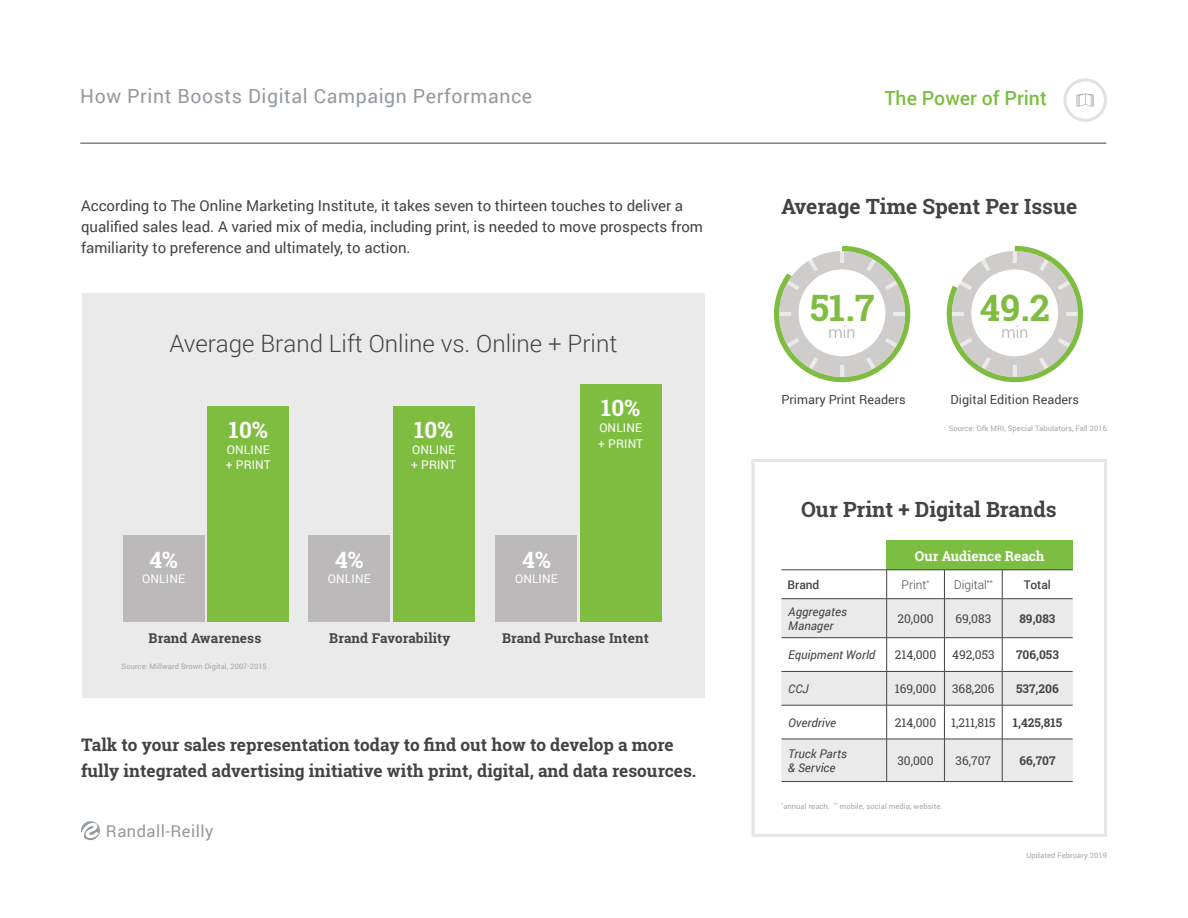
<style>
.page{position:relative;width:1188px;height:918px;background:#fff}
.page>*{position:absolute;margin:0;border:0;box-sizing:border-box;transform-origin:0 0}
.t1{font:700 36.45px "Roboto Slab";color:#7fbd41}
.t2{font:300 24px "Roboto";color:#434343}
.Body_Copy{font:700 22.5px "Roboto Slab";color:#fff}
.t3{font:700 21px "Roboto Slab";color:#434343}
.Callout_2{font:19.5px "Roboto";letter-spacing:.03em;color:#93999e}
.t4{font:500 19.5px "Roboto";color:#7cbe42}
.t5{font:700 17.25px/25.3px "Roboto Slab";color:#434343}
.t6{font:16.5px "Roboto";letter-spacing:.03em;color:#93999e}
.t7{font:300 16.2px "Roboto";color:#a8a6a5}
.t8{font:15px/21px "Roboto";color:#434343}
.Callout_1{font:700 13.5px "Roboto Slab";letter-spacing:.01em;color:#434545}
.t9{font:700 13.5px "Roboto Slab";color:#fff}
.t10{font:12.6px "Roboto";color:#434545}
.t11{font:12px "Roboto Slab";color:#444}
.t12{font:italic 12px/14.4px "Roboto";color:#444}
.Body_Copy-2{font:12px "Roboto";letter-spacing:.01em;color:#fff}
.t13{font:700 12px "Roboto Slab";color:#444}
.t14{font:300 12px "Roboto";color:#444}
.t15{font:500 12px "Roboto";color:#444}
.Body_Copy-3{font:7.5px "Roboto";letter-spacing:.01em;color:#a8a6a5}
</style>
<div class="page">
<div style="left:752px;top:459px;width:355px;height:378px;border:3px solid #e4e5e6"></div>
<div style="left:83px;top:293px;width:622px;height:405px;background:#eaeaea"></div>
<hr style="left:80px;top:143px;width:1026px;height:1px;background:#434343">
<div style="left:1064px;top:78px;width:43px;height:44px;border:3px solid #e1e1e0;border-radius:50%"></div>
<div style="left:207px;top:406px;width:82px;height:216px;background:#7fbd41"></div>
<div style="left:393px;top:406px;width:81px;height:216px;background:#7fbd41"></div>
<div style="left:580px;top:384px;width:81px;height:238px;background:#7fbd41"></div>
<div style="left:123px;top:536px;width:81px;height:86px;background:#bbb9b9"></div>
<div style="left:309px;top:536px;width:81px;height:86px;background:#bbb9b9"></div>
<div style="left:496px;top:536px;width:81px;height:86px;background:#bbb9b9"></div>
<svg style="left:1076px;top:93px;width:18px;height:14px"></svg>
<svg style="left:774px;top:246px;width:136px;height:136px"></svg>
<div style="left:799px;top:269px;width:86px;height:87px;background:#fff;border-radius:50%"></div>
<svg style="left:947px;top:246px;width:136px;height:136px"></svg>
<div style="left:971px;top:269px;width:87px;height:87px;background:#fff;border-radius:50%"></div>
<div style="left:887px;top:541px;width:186px;height:29px;background:#7cbe42"></div>
<svg style="left:782px;top:599px;width:291px;height:182px;fill:#eaeaea"></svg>
<hr style="left:782px;top:570px;width:105px;height:1px;background:#444">
<hr style="left:887px;top:570px;width:57px;height:1px;background:#444">
<svg style="left:886px;top:570px;width:1px;height:28px"></svg>
<hr style="left:944px;top:570px;width:58px;height:1px;background:#444">
<svg style="left:944px;top:571px;width:1px;height:27px"></svg>
<hr style="left:1002px;top:570px;width:71px;height:1px;background:#444">
<svg style="left:1002px;top:570px;width:1px;height:28px"></svg>
<hr style="left:782px;top:598px;width:105px;height:1px;background:#444">
<hr style="left:887px;top:598px;width:57px;height:1px;background:#444">
<hr style="left:886px;top:599px;width:1px;height:38px;background:#444">
<hr style="left:944px;top:598px;width:58px;height:1px;background:#444">
<hr style="left:944px;top:599px;width:1px;height:38px;background:#444">
<hr style="left:1002px;top:598px;width:71px;height:1px;background:#444">
<hr style="left:1002px;top:599px;width:1px;height:38px;background:#444">
<hr style="left:886px;top:672px;width:1px;height:33px;background:#444">
<hr style="left:944px;top:672px;width:1px;height:33px;background:#444">
<hr style="left:1002px;top:672px;width:1px;height:33px;background:#444">
<hr style="left:782px;top:705px;width:105px;height:1px;background:#444">
<hr style="left:887px;top:705px;width:57px;height:1px;background:#444">
<hr style="left:886px;top:705px;width:1px;height:34px;background:#444">
<hr style="left:944px;top:705px;width:58px;height:1px;background:#444">
<hr style="left:944px;top:705px;width:1px;height:34px;background:#444">
<hr style="left:1002px;top:705px;width:71px;height:1px;background:#444">
<hr style="left:1002px;top:705px;width:1px;height:34px;background:#444">
<hr style="left:782px;top:637px;width:105px;height:1px;background:#444">
<hr style="left:887px;top:637px;width:57px;height:1px;background:#444">
<hr style="left:944px;top:637px;width:58px;height:1px;background:#444">
<hr style="left:886px;top:638px;width:1px;height:33px;background:#444">
<hr style="left:944px;top:638px;width:1px;height:33px;background:#444">
<hr style="left:782px;top:671px;width:105px;height:1px;background:#444">
<hr style="left:887px;top:671px;width:57px;height:1px;background:#444">
<hr style="left:944px;top:671px;width:58px;height:1px;background:#444">
<hr style="left:782px;top:739px;width:105px;height:1px;background:#444">
<hr style="left:887px;top:739px;width:57px;height:1px;background:#444">
<hr style="left:944px;top:739px;width:58px;height:1px;background:#444">
<hr style="left:886px;top:739px;width:1px;height:42px;background:#444">
<hr style="left:944px;top:739px;width:1px;height:42px;background:#444">
<hr style="left:782px;top:781px;width:105px;height:1px;background:#444">
<hr style="left:887px;top:781px;width:57px;height:1px;background:#444">
<hr style="left:944px;top:781px;width:58px;height:1px;background:#444">
<hr style="left:1002px;top:638px;width:1px;height:33px;background:#444">
<hr style="left:1002px;top:637px;width:71px;height:1px;background:#444">
<hr style="left:1002px;top:671px;width:71px;height:1px;background:#444">
<hr style="left:1002px;top:739px;width:1px;height:42px;background:#444">
<hr style="left:1002px;top:739px;width:71px;height:1px;background:#444">
<hr style="left:1002px;top:781px;width:71px;height:1px;background:#444">
<svg style="left:81px;top:821px;width:19px;height:19px"></svg>
<p class="Callout_2" style="left:80px;top:83px;width:454px">How Print Boosts Digital Campaign Performance</p>
<p class="t4" style="left:884px;top:85px;width:164px">The Power of Print</p>
<p class="t8" style="left:81px;top:195px;width:623px">According to The Online Marketing Institute, it takes seven to thirteen touches to deliver a qualified sales lead. A varied mix of media, including print, is needed to move prospects from familiarity to preference and ultimately, to action.</p>
<p class="t2" style="left:169px;top:327px;width:449px">Average Brand Lift Online vs. Online + Print</p>
<p class="Body_Copy" style="left:149px;top:544px;width:30px">4%</p>
<p class="Body_Copy-2" style="left:142px;top:571px;width:44px">ONLINE</p>
<p class="Body_Copy" style="left:229px;top:414px;width:40px">10%</p>
<p class="Body_Copy-2" style="left:227px;top:441px;width:44px">ONLINE</p>
<p class="Body_Copy-2" style="left:226px;top:456px;width:46px">+ PRINT</p>
<p class="Body_Copy" style="left:335px;top:544px;width:30px">4%</p>
<p class="Body_Copy-2" style="left:328px;top:571px;width:44px">ONLINE</p>
<p class="Body_Copy" style="left:414px;top:414px;width:40px">10%</p>
<p class="Body_Copy-2" style="left:412px;top:441px;width:44px">ONLINE</p>
<p class="Body_Copy-2" style="left:411px;top:456px;width:46px">+ PRINT</p>
<p class="Body_Copy" style="left:601px;top:393px;width:40px">10%</p>
<p class="Body_Copy-2" style="left:599px;top:419px;width:44px">ONLINE</p>
<p class="Body_Copy-2" style="left:598px;top:435px;width:46px">+ PRINT</p>
<p class="Body_Copy" style="left:522px;top:544px;width:30px">4%</p>
<p class="Body_Copy-2" style="left:515px;top:571px;width:44px">ONLINE</p>
<p class="Callout_1" style="left:149px;top:628px;width:114px">Brand Awareness</p>
<p class="Callout_1" style="left:329px;top:628px;width:123px">Brand Favorability</p>
<p class="Callout_1" style="left:502px;top:628px;width:148px">Brand Purchase Intent</p>
<p class="Body_Copy-3" style="left:122px;top:661px;width:147px">Source: Millward Brown Digital, 2007-2015</p>
<p class="t5" style="left:81px;top:732px;width:617px">Talk to your sales representation today to find out how to develop a more fully integrated advertising initiative with print, digital, and data resources.</p>
<p class="t6" style="left:106px;top:819px;width:109px">Randall-Reilly</p>
<p class="t3" style="left:781px;top:192px;width:298px">Average Time Spent Per Issue</p>
<p class="t1" style="left:810px;top:283px;width:66px">51.7</p>
<p class="t7" style="left:829px;top:321px;width:29px">min</p>
<p class="t1" style="left:980px;top:283px;width:72px">49.2</p>
<p class="t7" style="left:1001px;top:321px;width:29px">min</p>
<p class="t10" style="left:781px;top:391px;width:126px">Primary Print Readers</p>
<p class="t10" style="left:951px;top:391px;width:130px">Digital Edition Readers</p>
<p class="Body_Copy-3" style="left:949px;top:424px;width:160px">Source: Gfk MRI, Special Tabulators, Fall 2016</p>
<p class="t3" style="left:801px;top:495px;width:257px">Our Print + Digital Brands</p>
<p class="t9" style="left:915px;top:547px;width:131px">Our Audience Reach</p>
<p class="t15" style="left:788px;top:576px;width:33px">Brand</p>
<p class="t14" style="left:902px;top:576px;width:29px">Print<sup>*</sup></p>
<p class="t14" style="left:954px;top:576px;width:41px">Digital<sup>**</sup></p>
<p class="t15" style="left:1024px;top:576px;width:29px">Total</p>
<p class="t12" style="left:788px;top:604px;width:60px">Aggregates</p>
<p class="t12" style="left:788px;top:618px;width:47px">Manager</p>
<p class="t11" style="left:897px;top:610px;width:38px">20,000</p>
<p class="t11" style="left:955px;top:610px;width:37px">69,083</p>
<p class="t13" style="left:1019px;top:610px;width:38px">89,083</p>
<p class="t12" style="left:788px;top:647px;width:89px">Equipment World</p>
<p class="t11" style="left:895px;top:647px;width:43px">214,000</p>
<p class="t11" style="left:952px;top:647px;width:44px">492,053</p>
<p class="t13" style="left:1016px;top:647px;width:44px">706,053</p>
<p class="t12" style="left:788px;top:681px;width:22px">CCJ</p>
<p class="t11" style="left:895px;top:681px;width:43px">169,000</p>
<p class="t11" style="left:952px;top:681px;width:44px">368,206</p>
<p class="t13" style="left:1016px;top:681px;width:44px">537,206</p>
<p class="t12" style="left:788px;top:715px;width:50px">Overdrive</p>
<p class="t11" style="left:895px;top:714px;width:43px">214,000</p>
<p class="t11" style="left:951px;top:714px;width:46px">1,211,815</p>
<p class="t13" style="left:1013px;top:714px;width:51px">1,425,815</p>
<p class="t12" style="left:788px;top:746px;width:60px">Truck Parts &amp; Service</p>
<p class="t11" style="left:897px;top:752px;width:38px">30,000</p>
<p class="t11" style="left:956px;top:752px;width:37px">36,707</p>
<p class="t13" style="left:1019px;top:752px;width:38px">66,707</p>
<p class="Body_Copy-3" style="left:782px;top:801px;width:162px"><sup>*</sup>annual reach. <sup>**</sup> mobile, social media, website.</p>
<p class="Body_Copy-3" style="left:1026px;top:850px;width:82px">Updated February 2019</p>
</div>
